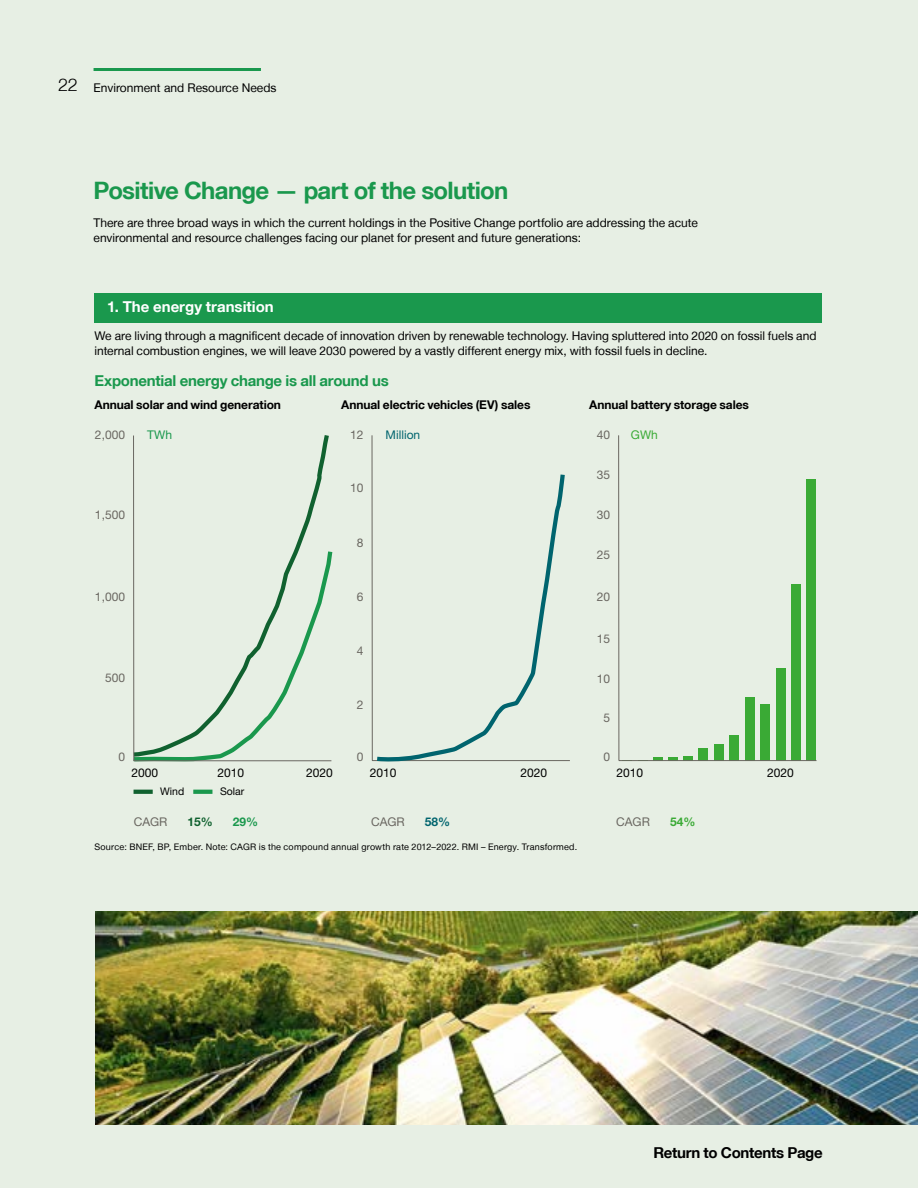
<style>
.page{position:relative;width:918px;height:1188px;background:#e7efe4}
.page>*{position:absolute;margin:0;border:0;box-sizing:border-box;transform-origin:0 0}
.t1{font:700 24px "Helvetica Neue LT";letter-spacing:-.025em;color:#1a984d}
.t2{font:300 18px "Helvetica Neue LT";color:#000}
.t3{font:700 15px "Helvetica Neue LT";letter-spacing:-.015em;color:#1a984d}
.t4{font:700 15px "Helvetica Neue LT";color:#fff}
.t5{font:700 15px "Helvetica Neue LT";letter-spacing:-.02em;color:#000}
.t6{font:12px/15px "Helvetica Neue LT";color:#000}
.t7{font:700 12px "Helvetica Neue LT";letter-spacing:-.01em;color:#000}
.t8{font:12px "Helvetica Neue LT";color:#6a6761}
.t9{font:12px "Helvetica Neue LT";color:#00646e}
.t10{font:12px "Helvetica Neue LT";color:#1a984d}
.t11{font:700 12px "Helvetica Neue LT";color:#10612f}
.t12{font:700 12px "Helvetica Neue LT";color:#1a984d}
.t13{font:700 12px "Helvetica Neue LT";color:#00646e}
.t14{font:12px "Helvetica Neue LT";color:#3aaa35}
.t15{font:700 12px "Helvetica Neue LT";color:#3aaa35}
.t16{font:10.5px "Helvetica Neue LT";color:#000}
.t17{font:9px "Helvetica Neue LT";letter-spacing:.025em;color:#000}
</style>
<div class="page">
<img style="left:95px;top:912px;width:823px;height:212px">
<hr style="left:94px;top:68px;width:167px;height:3px;background:#1a984d">
<div style="left:94px;top:293px;width:728px;height:30px;background:#1a984d"></div>
<svg style="left:134px;top:790px;width:19px;height:4px"></svg>
<svg style="left:193px;top:790px;width:19px;height:4px"></svg>
<svg style="left:133px;top:435px;width:196px;height:112px"></svg>
<svg style="left:133px;top:547px;width:200px;height:215px"></svg>
<hr style="left:123px;top:1013px;width:220px;height:1px;background:#6a6761">
<hr style="left:133px;top:436px;width:1px;height:325px;background:#6a6761">
<hr style="left:134px;top:760px;width:197px;height:1px;background:#6a6761">
<hr style="left:361px;top:1013px;width:221px;height:1px;background:#6a6761">
<hr style="left:372px;top:435px;width:1px;height:326px;background:#6a6761">
<hr style="left:372px;top:760px;width:198px;height:1px;background:#6a6761">
<svg style="left:373px;top:474px;width:194px;height:288px"></svg>
<div style="left:806px;top:479px;width:9px;height:282px;background:#3aaa35"></div>
<div style="left:791px;top:585px;width:9px;height:176px;background:#3aaa35"></div>
<div style="left:776px;top:668px;width:9px;height:93px;background:#3aaa35"></div>
<div style="left:760px;top:704px;width:10px;height:57px;background:#3aaa35"></div>
<div style="left:745px;top:698px;width:9px;height:63px;background:#3aaa35"></div>
<div style="left:730px;top:735px;width:9px;height:26px;background:#3aaa35"></div>
<div style="left:715px;top:744px;width:9px;height:17px;background:#3aaa35"></div>
<div style="left:699px;top:748px;width:9px;height:13px;background:#3aaa35"></div>
<div style="left:684px;top:756px;width:9px;height:5px;background:#3aaa35"></div>
<svg style="left:668px;top:757px;width:9px;height:3px"></svg>
<svg style="left:653px;top:757px;width:9px;height:3px"></svg>
<hr style="left:608px;top:1013px;width:221px;height:1px;background:#6a6761">
<hr style="left:618px;top:435px;width:1px;height:326px;background:#6a6761">
<hr style="left:619px;top:760px;width:198px;height:1px;background:#6a6761">
<h2 class="t2" style="left:58px;top:73px;width:21px">22</h2>
<p class="t6" style="left:94px;top:80px;width:184px">Environment and Resource Needs</p>
<h1 class="t1" style="left:94px;top:176px;width:416px">Positive Change — part of the solution</h1>
<p class="t6" style="left:94px;top:215px;width:606px">There are three broad ways in which the current holdings in the Positive Change portfolio are addressing the acute environmental and resource challenges facing our planet for present and future generations:</p>
<p class="t4" style="left:107px;top:298px;width:168px">1. The energy transition</p>
<p class="t6" style="left:95px;top:328px;width:724px">We are living through a magnificent decade of innovation driven by renewable technology. Having spluttered into 2020 on fossil fuels and internal combustion engines, we will leave 2030 powered by a vastly different energy mix, with fossil fuels in decline.</p>
<p class="t3" style="left:95px;top:371px;width:296px">Exponential energy change is all around us</p>
<p class="t7" style="left:95px;top:398px;width:188px">Annual solar and wind generation</p>
<p class="t7" style="left:341px;top:398px;width:191px">Annual electric vehicles (EV) sales</p>
<p class="t7" style="left:589px;top:398px;width:161px">Annual battery storage sales</p>
<p class="t8" style="left:95px;top:427px;width:32px">2,000</p>
<p class="t10" style="left:147px;top:427px;width:26px">TWh</p>
<p class="t8" style="left:350px;top:427px;width:15px">12</p>
<p class="t9" style="left:386px;top:427px;width:36px">Million</p>
<p class="t8" style="left:597px;top:427px;width:15px">40</p>
<p class="t8" style="left:597px;top:467px;width:15px">35</p>
<p class="t14" style="left:631px;top:427px;width:28px">GWh</p>
<p class="t8" style="left:350px;top:481px;width:15px">10</p>
<p class="t8" style="left:95px;top:508px;width:32px">1,500</p>
<p class="t8" style="left:597px;top:508px;width:15px">30</p>
<p class="t8" style="left:357px;top:536px;width:8px">8</p>
<p class="t8" style="left:597px;top:548px;width:15px">25</p>
<p class="t8" style="left:95px;top:590px;width:32px">1,000</p>
<p class="t8" style="left:357px;top:590px;width:8px">6</p>
<p class="t8" style="left:597px;top:590px;width:15px">20</p>
<p class="t8" style="left:597px;top:631px;width:15px">15</p>
<p class="t8" style="left:357px;top:643px;width:8px">4</p>
<p class="t8" style="left:105px;top:671px;width:22px">500</p>
<p class="t8" style="left:597px;top:672px;width:15px">10</p>
<p class="t8" style="left:357px;top:697px;width:8px">2</p>
<p class="t8" style="left:603px;top:711px;width:8px">5</p>
<p class="t8" style="left:118px;top:750px;width:8px">0</p>
<p class="t8" style="left:357px;top:750px;width:8px">0</p>
<p class="t8" style="left:603px;top:750px;width:8px">0</p>
<p class="t6" style="left:131px;top:766px;width:28px">2000</p>
<p class="t6" style="left:217px;top:766px;width:28px">2010</p>
<p class="t6" style="left:306px;top:766px;width:28px">2020</p>
<p class="t6" style="left:370px;top:765px;width:28px">2010</p>
<p class="t6" style="left:521px;top:765px;width:28px">2020</p>
<p class="t6" style="left:617px;top:765px;width:28px">2010</p>
<p class="t6" style="left:767px;top:765px;width:28px">2020</p>
<p class="t16" style="left:160px;top:785px;width:26px">Wind</p>
<p class="t16" style="left:220px;top:785px;width:26px">Solar</p>
<p class="t8" style="left:134px;top:814px;width:35px">CAGR</p>
<p class="t11" style="left:188px;top:814px;width:27px">15%</p>
<p class="t12" style="left:233px;top:814px;width:27px">29%</p>
<p class="t8" style="left:371px;top:814px;width:35px">CAGR</p>
<p class="t13" style="left:425px;top:814px;width:27px">58%</p>
<p class="t8" style="left:616px;top:814px;width:35px">CAGR</p>
<p class="t15" style="left:670px;top:814px;width:27px">54%</p>
<p class="t17" style="left:95px;top:841px;width:484px">Source: BNEF, BP, Ember. Note: CAGR is the compound annual growth rate 2012–2022. RMI – Energy. Transformed.</p>
<p class="t5" style="left:653px;top:1143px;width:171px">Return to Contents Page</p>
</div>
